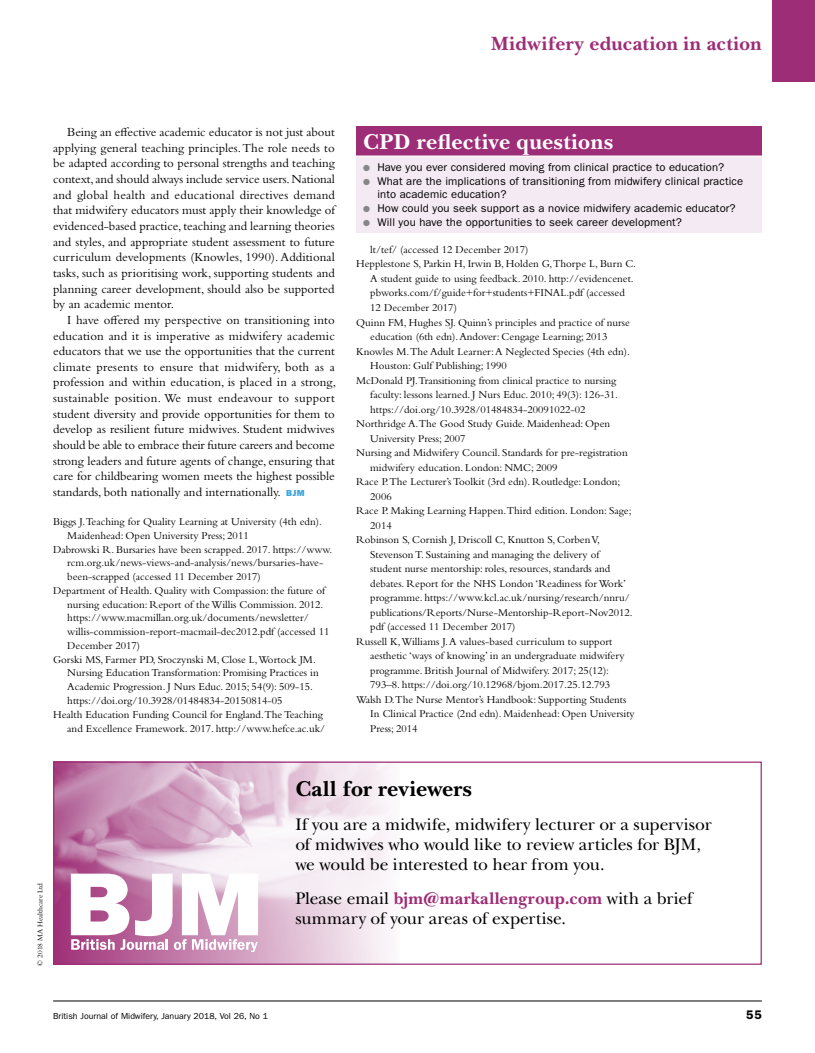
<style>
.page{position:relative;width:815px;height:1053px;background:#fff}
.page>*{position:absolute;margin:0;border:0;box-sizing:border-box;transform-origin:0 0}
.t1{font:700 22.5px "New Baskerville Std";letter-spacing:.015em;color:#fff}
.t2{font:700 22.5px "New Baskerville Std";letter-spacing:.005em;color:#000}
.t3{font:700 20px "New Baskerville Std";letter-spacing:.015em;color:#9e2d77}
.t4{font:17.5px/20px "New Baskerville Std";letter-spacing:-.005em;color:#000}
.t5{font:12.75px/15.6px "Bembo Std";color:#000;text-align:justify}
.t6{font:600 12.5px "ITC Franklin Gothic Std";color:#000}
.t7{font:11.25px/13.8px "ITC Franklin Gothic Std";letter-spacing:.01em;color:#000}
.t8{font:11px "Bembo Std";color:#000}
.t9{font:8.75px "ITC Franklin Gothic Std";color:#000}
.t10{font:7.5px "Bembo Std";color:#000}
.s1{font-family:"ITC Franklin Gothic Std Hvy";font-size:8.75px;color:#3ea3dc}
.s2{color:#878787}
.s3{font-weight:700;color:#9e2d77}
</style>
<div class="page">
<hr style="left:53px;top:1000px;width:709px;height:1px;background:#000">
<div style="left:772px;top:0;width:43px;height:81px;background:#9e2d77"></div>
<div style="left:356px;top:126px;width:406px;height:30px;background:#9e2d77"></div>
<div style="left:356px;top:156px;width:406px;height:77px;background:#f4eaf3"></div>
<hr style="left:356px;top:156px;width:406px;height:1px;background:#fff">
<img style="left:55px;top:763px;width:335px;height:199px">
<div style="left:53px;top:761px;width:709px;height:203px;border:1px solid #9e2d77"></div>
<svg style="left:71px;top:873px;width:187px;height:78px"></svg>
<h2 class="t3" style="left:491px;top:31px;width:272px">Midwifery education in action</h2>
<p class="t5" style="left:53px;top:124px;width:283px;text-indent:14px">Being an effective academic educator is not just about applying general teaching principles. The role needs to be adapted according to personal strengths and teaching context, and should always include service users. National and global health and educational directives demand that midwifery educators must apply their knowledge of evidenced-based practice, teaching and learning theories and styles, and appropriate student assessment to future curriculum developments (Knowles, 1990). Additional tasks, such as prioritising work, supporting students and planning career development, should also be supported by an academic mentor.</p>
<p class="t5" style="left:53px;top:312px;width:284px;text-indent:14px">I have offered my perspective on transitioning into education and it is imperative as midwifery academic educators that we use the opportunities that the current climate presents to ensure that midwifery, both as a profession and within education, is placed in a strong, sustainable position. We must endeavour to support student diversity and provide opportunities for them to develop as resilient future midwives. Student midwives should be able to embrace their future careers and become strong leaders and future agents of change, ensuring that care for childbearing women meets the highest possible standards, both nationally and internationally. <span class="s1">BJM</span></p>
<p class="t8" style="left:53px;top:515px;width:270px">Biggs J.Teaching for Quality Learning at University (4th edn).</p>
<p class="t8" style="left:67px;top:529px;width:183px">Maidenhead: Open University Press; 2011</p>
<p class="t8" style="left:53px;top:542px;width:281px">Dabrowski R. Bursaries have been scrapped. 2017. https://www.</p>
<p class="t8" style="left:67px;top:556px;width:258px">rcm.org.uk/news-views-and-analysis/news/bursaries-have-</p>
<p class="t8" style="left:67px;top:570px;width:195px">been-scrapped (accessed 11 December 2017)</p>
<p class="t8" style="left:53px;top:584px;width:273px">Department of Health. Quality with Compassion: the future of</p>
<p class="t8" style="left:67px;top:597px;width:258px">nursing education: Report of the Willis Commission. 2012.</p>
<p class="t8" style="left:67px;top:611px;width:243px">https://www.macmillan.org.uk/documents/newsletter/</p>
<p class="t8" style="left:67px;top:625px;width:264px">willis-commission-report-macmail-dec2012.pdf (accessed 11</p>
<p class="t8" style="left:67px;top:639px;width:74px">December 2017)</p>
<p class="t8" style="left:53px;top:652px;width:264px">Gorski MS, Farmer PD, Sroczynski M, Close L,Wortock JM.</p>
<p class="t8" style="left:67px;top:666px;width:253px">Nursing Education Transformation: Promising Practices in</p>
<p class="t8" style="left:67px;top:680px;width:247px">Academic Progression. J Nurs Educ. 2015; 54(9): 509-15.</p>
<p class="t8" style="left:67px;top:694px;width:217px">https://doi.org/10.3928/01484834-20150814-05</p>
<p class="t8" style="left:53px;top:707px;width:271px">Health Education Funding Council for England.The Teaching</p>
<p class="t8" style="left:67px;top:721px;width:259px">and Excellence Framework. 2017. http://www.hefce.ac.uk/</p>
<h1 class="t1" style="left:363px;top:128px;width:251px">CPD reflective questions</h1>
<p class="t7" style="left:363px;top:160px;width:363px"><span class="s2">●</span> Have you ever considered moving from clinical practice to education?</p>
<p class="t7" style="left:377px;top:174px;width:367px;text-indent:-14px"><span class="s2">●</span> What are the implications of transitioning from midwifery clinical practice into academic education?</p>
<p class="t7" style="left:363px;top:201px;width:374px"><span class="s2">●</span> How could you seek support as a novice midwifery academic educator?</p>
<p class="t7" style="left:363px;top:215px;width:320px"><span class="s2">●</span> Will you have the opportunities to seek career development?</p>
<p class="t8" style="left:370px;top:243px;width:160px">lt/tef/ (accessed 12 December 2017)</p>
<p class="t8" style="left:356px;top:257px;width:281px">Hepplestone S, Parkin H, Irwin B, Holden G,Thorpe L, Burn C.</p>
<p class="t8" style="left:370px;top:272px;width:265px">A student guide to using feedback. 2010. http://evidencenet.</p>
<p class="t8" style="left:370px;top:286px;width:256px">pbworks.com/f/guide+for+students+FINAL.pdf (accessed</p>
<p class="t8" style="left:370px;top:301px;width:88px">12 December 2017)</p>
<p class="t8" style="left:356px;top:315px;width:275px">Quinn FM, Hughes SJ. Quinn’s principles and practice of nurse</p>
<p class="t8" style="left:370px;top:330px;width:239px">education (6th edn). Andover: Cengage Learning; 2013</p>
<p class="t8" style="left:356px;top:344px;width:275px">Knowles M.The Adult Learner: A Neglected Species (4th edn).</p>
<p class="t8" style="left:370px;top:359px;width:138px">Houston: Gulf Publishing; 1990</p>
<p class="t8" style="left:356px;top:373px;width:262px">McDonald PJ.Transitioning from clinical practice to nursing</p>
<p class="t8" style="left:370px;top:388px;width:249px">faculty: lessons learned. J Nurs Educ. 2010; 49(3): 126-31.</p>
<p class="t8" style="left:370px;top:402px;width:217px">https://doi.org/10.3928/01484834-20091022-02</p>
<p class="t8" style="left:356px;top:417px;width:256px">Northridge A.The Good Study Guide. Maidenhead: Open</p>
<p class="t8" style="left:370px;top:431px;width:97px">University Press; 2007</p>
<p class="t8" style="left:356px;top:446px;width:273px">Nursing and Midwifery Council. Standards for pre-registration</p>
<p class="t8" style="left:370px;top:460px;width:189px">midwifery education. London: NMC; 2009</p>
<p class="t8" style="left:356px;top:475px;width:266px">Race P.The Lecturer’s Toolkit (3rd edn). Routledge: London;</p>
<p class="t8" style="left:370px;top:489px;width:23px">2006</p>
<p class="t8" style="left:356px;top:504px;width:277px">Race P. Making Learning Happen.Third edition. London: Sage;</p>
<p class="t8" style="left:370px;top:519px;width:23px">2014</p>
<p class="t8" style="left:356px;top:533px;width:245px">Robinson S, Cornish J, Driscoll C, Knutton S, Corben V,</p>
<p class="t8" style="left:370px;top:548px;width:231px">Stevenson T. Sustaining and managing the delivery of</p>
<p class="t8" style="left:370px;top:562px;width:242px">student nurse mentorship: roles, resources, standards and</p>
<p class="t8" style="left:370px;top:577px;width:257px">debates. Report for the NHS London ‘Readiness for Work’</p>
<p class="t8" style="left:370px;top:591px;width:261px">programme. https://www.kcl.ac.uk/nursing/research/nnru/</p>
<p class="t8" style="left:370px;top:606px;width:264px">publications/Reports/Nurse-Mentorship-Report-Nov2012.</p>
<p class="t8" style="left:370px;top:620px;width:147px">pdf (accessed 11 December 2017)</p>
<p class="t8" style="left:356px;top:635px;width:258px">Russell K,Williams J. A values-based curriculum to support</p>
<p class="t8" style="left:370px;top:649px;width:256px">aesthetic ‘ways of knowing’ in an undergraduate midwifery</p>
<p class="t8" style="left:370px;top:664px;width:240px">programme. British Journal of Midwifery. 2017; 25(12):</p>
<p class="t8" style="left:370px;top:678px;width:242px">793–8. https://doi.org/10.12968/bjom.2017.25.12.793</p>
<p class="t8" style="left:356px;top:693px;width:272px">Walsh D.The Nurse Mentor’s Handbook: Supporting Students</p>
<p class="t8" style="left:370px;top:707px;width:266px">In Clinical Practice (2nd edn). Maidenhead: Open University</p>
<p class="t8" style="left:370px;top:722px;width:49px">Press; 2014</p>
<p class="t10" style="left:36px;top:965px;width:84px;rotate:-90deg">© 2018 MA Healthcare Ltd</p>
<h1 class="t2" style="left:295px;top:775px;width:178px">Call for reviewers</h1>
<h3 class="t4" style="left:295px;top:814px;width:418px">If you are a midwife, midwifery lecturer or a supervisor of midwives who would like to review articles for BJM, we would be interested to hear from you.</h3>
<h3 class="t4" style="left:295px;top:888px;width:399px">Please email <span class="s3">bjm@markallengroup.com</span> with a brief summary of your areas of expertise.</h3>
<p class="t9" style="left:53px;top:1010px;width:216px">British Journal of Midwifery, January 2018, Vol 26, No 1</p>
<p class="t6" style="left:746px;top:1007px;width:17px">55</p>
</div>
